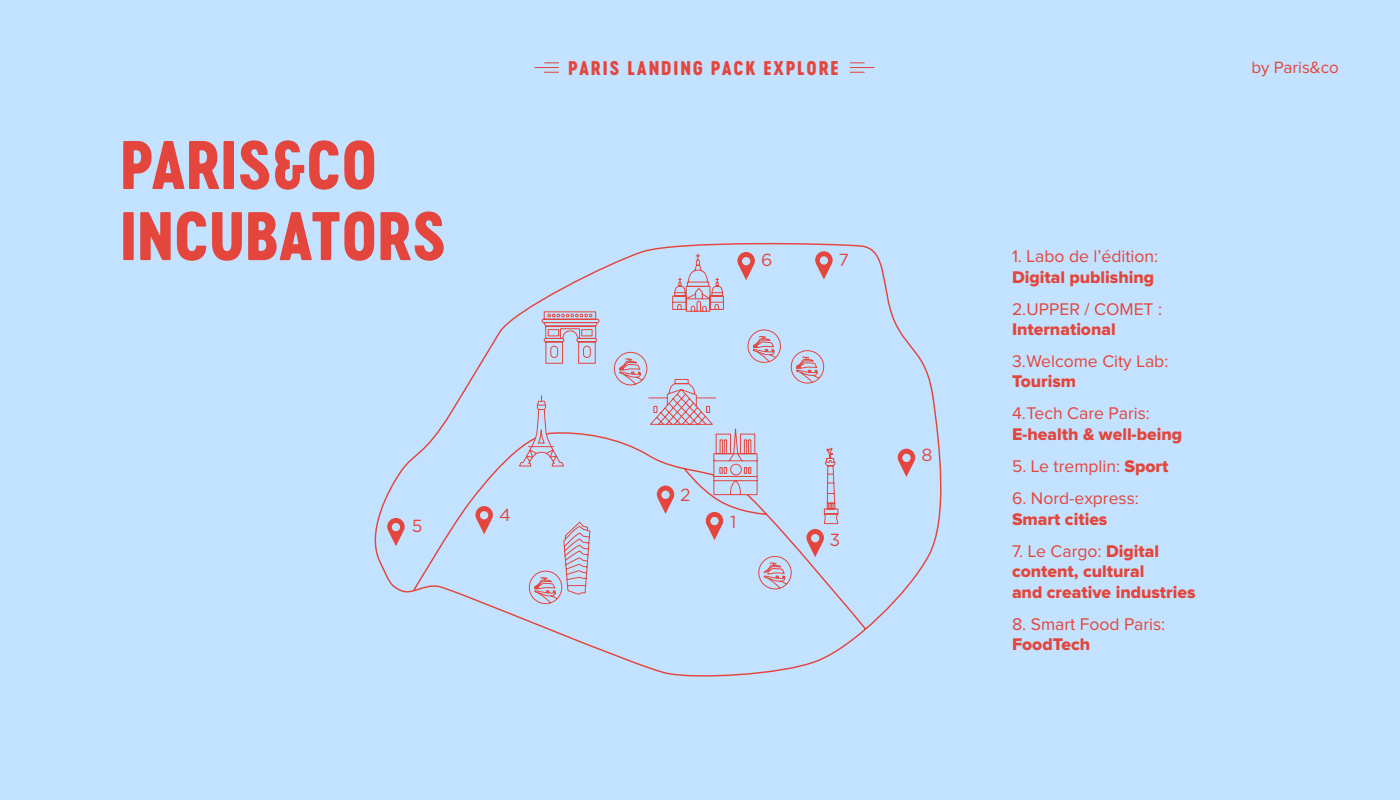
<style>
.page{position:relative;width:1400px;height:800px;background:#c3e2ff}
.page>*{position:absolute;margin:0;border:0;box-sizing:border-box;transform-origin:0 0}
.t1{font:64px/71.1px "Cervo Neue Extra Bold Neue";color:#e4453c}
.t2{font:18.5px "Cervo Neue Extra Bold Neue";letter-spacing:.1em;color:#e4453c}
.t3{font:17.5px "Proxima Nova";color:#e4453b}
.t4{font:17.5px/20.4px "Proxima Nova Extrabld";color:#e4453b}
.t5{font:17.5px "Gotham Rounded";color:#e4453c}
.t6{font:17px "Proxima Nova";color:#e4453b}
.s1{font-family:"Proxima Nova Extrabld"}
</style>
<div class="page">
<svg style="left:374px;top:242px;width:568px;height:435px"></svg>
<svg style="left:898px;top:449px;width:17px;height:28px"></svg>
<svg style="left:475px;top:506px;width:18px;height:28px"></svg>
<svg style="left:387px;top:518px;width:18px;height:28px"></svg>
<svg style="left:737px;top:252px;width:18px;height:1px"></svg>
<svg style="left:815px;top:251px;width:18px;height:2px"></svg>
<svg style="left:518px;top:253px;width:321px;height:351px"></svg>
<svg style="left:850px;top:62px;width:24px;height:11px"></svg>
<svg style="left:535px;top:62px;width:24px;height:11px"></svg>
<svg style="left:614px;top:352px;width:34px;height:34px"></svg>
<h1 class="t1" style="left:120px;top:129px;width:328px">PARIS&amp;CO<br>INCUBATORS</h1>
<p class="t5" style="left:412px;top:514px;width:12px">5</p>
<p class="t5" style="left:499px;top:503px;width:13px">4</p>
<p class="t2" style="left:568px;top:55px;width:272px">PARIS LANDING PACK EXPLORE</p>
<p class="t6" style="left:1251px;top:59px;width:89px">by Paris&amp;co</p>
<p class="t5" style="left:761px;top:248px;width:13px">6</p>
<p class="t5" style="left:839px;top:248px;width:12px">7</p>
<p class="t5" style="left:680px;top:483px;width:12px">2</p>
<p class="t5" style="left:730px;top:510px;width:8px">1</p>
<p class="t5" style="left:829px;top:528px;width:12px">3</p>
<p class="t5" style="left:921px;top:443px;width:13px">8</p>
<p class="t3" style="left:1012px;top:243px;width:148px">1. Labo de l’édition:</p>
<p class="t4" style="left:1012px;top:267px;width:144px">Digital publishing</p>
<p class="t3" style="left:1012px;top:296px;width:152px">2.UPPER / COMET :</p>
<p class="t4" style="left:1012px;top:319px;width:105px">International</p>
<p class="t3" style="left:1012px;top:348px;width:158px">3.Welcome City Lab:</p>
<p class="t4" style="left:1012px;top:372px;width:66px">Tourism</p>
<p class="t3" style="left:1012px;top:400px;width:139px">4.Tech Care Paris:</p>
<p class="t4" style="left:1012px;top:425px;width:172px">E-health &amp; well-being</p>
<p class="t3" style="left:1012px;top:458px;width:158px">5. Le tremplin: <span class="s1">Sport</span></p>
<p class="t3" style="left:1012px;top:491px;width:128px">6. Nord-express:</p>
<p class="t4" style="left:1012px;top:510px;width:97px">Smart cities</p>
<p class="t3" style="left:1012px;top:543px;width:149px">7. Le Cargo: <span class="s1">Digital</span></p>
<p class="t4" style="left:1012px;top:562px;width:185px">content, cultural<br>and creative industries</p>
<p class="t3" style="left:1012px;top:616px;width:155px">8. Smart Food Paris:</p>
<p class="t4" style="left:1012px;top:635px;width:80px">FoodTech</p>
</div>
